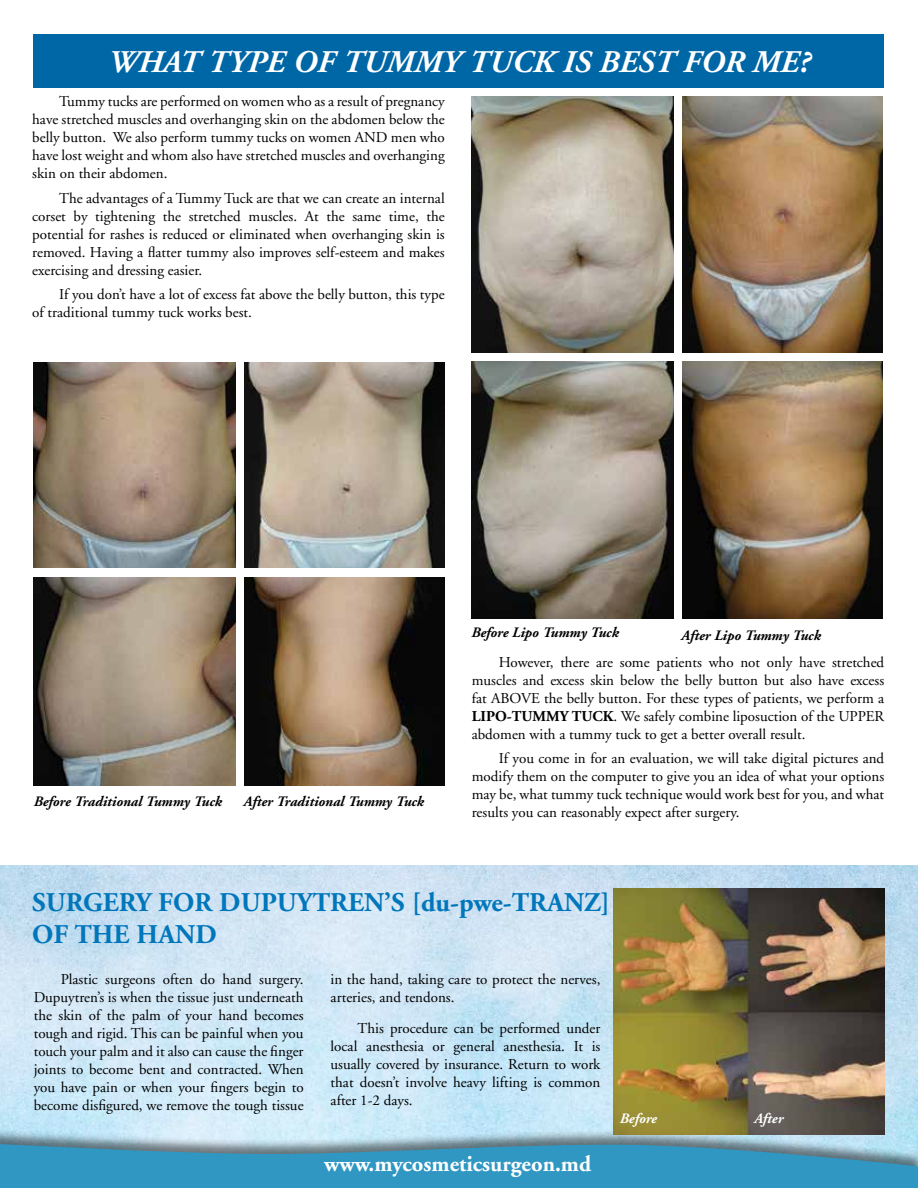
<style>
.page{position:relative;width:918px;height:1188px;background:#fff}
.page>*{position:absolute;margin:0;border:0;box-sizing:border-box;transform-origin:0 0}
.t1{font:italic 700 31.5px "Adobe Garamond";color:#fff}
.t2{font:700 27px/32.4px "Adobe Garamond";color:#0076bb}
.t3{font:700 22.5px "Adobe Garamond";color:#fff}
.t4{font:15px/18px "Adobe Garamond";color:#000;text-align:justify}
.t5{font:italic 700 14.4px "Adobe Garamond";color:#000}
.t6{font:italic 700 14.4px "Adobe Garamond";color:#fff}
.s1{font-weight:700}
</style>
<div class="page">
<img style="left:0;top:865px;width:918px;height:263px">
<div style="left:0;top:1128px;width:918px;height:60px;background:#000;opacity:.5"></div>
<svg style="left:0;top:1143px;width:918px;height:45px"></svg>
<div style="left:34px;top:34px;width:850px;height:53px;background:#0067a6"></div>
<img style="left:34px;top:578px;width:202px;height:207px">
<img style="left:34px;top:362px;width:202px;height:205px">
<img style="left:471px;top:96px;width:202px;height:257px">
<img style="left:471px;top:362px;width:202px;height:256px">
<img style="left:244px;top:578px;width:201px;height:207px">
<img style="left:244px;top:362px;width:201px;height:205px">
<img style="left:682px;top:96px;width:201px;height:257px">
<img style="left:682px;top:362px;width:201px;height:256px">
<img style="left:613px;top:888px;width:271px;height:246px">
<h1 class="t1" style="left:108px;top:45px;width:704px">WHAT TYPE OF TUMMY TUCK IS BEST FOR ME?</h1>
<p class="t4" style="left:32px;top:92px;width:414px;text-indent:27px">Tummy tucks are performed on women who as a result of pregnancy have stretched muscles and overhanging skin on the abdomen below the belly button. We also perform tummy tucks on women AND men who have lost weight and whom also have stretched muscles and overhanging skin on their abdomen.</p>
<p class="t4" style="left:32px;top:189px;width:414px;text-indent:27px">The advantages of a Tummy Tuck are that we can create an internal corset by tightening the stretched muscles. At the same time, the potential for rashes is reduced or eliminated when overhanging skin is removed. Having a flatter tummy also improves self-esteem and makes exercising and dressing easier.</p>
<p class="t4" style="left:32px;top:286px;width:414px;text-indent:27px">If you don’t have a lot of excess fat above the belly button, this type of traditional tummy tuck works best.</p>
<p class="t5" style="left:34px;top:793px;width:190px">Before Traditional Tummy Tuck</p>
<p class="t5" style="left:244px;top:793px;width:182px">After Traditional Tummy Tuck</p>
<p class="t5" style="left:471px;top:625px;width:149px">Before Lipo Tummy Tuck</p>
<p class="t5" style="left:682px;top:628px;width:141px">After Lipo Tummy Tuck</p>
<p class="t4" style="left:472px;top:653px;width:414px;text-indent:27px">However, there are some patients who not only have stretched muscles and excess skin below the belly button but also have excess fat ABOVE the belly button. For these types of patients, we perform a <span class="s1">LIPO-TUMMY TUCK</span>. We safely combine liposuction of the UPPER abdomen with a tummy tuck to get a better overall result.</p>
<p class="t4" style="left:472px;top:750px;width:414px;text-indent:27px">If you come in for an evaluation, we will take digital pictures and modify them on the computer to give you an idea of what your options may be, what tummy tuck technique would work best for you, and what results you can reasonably expect after surgery.</p>
<h2 class="t2" style="left:32px;top:887px;width:579px">SURGERY FOR DUPUYTREN’S [du-pwe-TRANZ]<br>OF THE HAND</h2>
<p class="t4" style="left:34px;top:970px;width:271px;text-indent:27px">Plastic surgeons often do hand surgery.<br>Dupuytren’s is when the tissue just underneath the skin of the palm of your hand becomes tough and rigid. This can be painful when you touch your palm and it also can cause the finger joints to become bent and contracted. When you have pain or when your fingers begin to become disfigured, we remove the tough tissue</p>
<p class="t4" style="left:331px;top:970px;width:271px">in the hand, taking care to protect the nerves, arteries, and tendons.</p>
<p class="t4" style="left:331px;top:1020px;width:271px;text-indent:27px">This procedure can be performed under local anesthesia or general anesthesia. It is usually covered by insurance. Return to work that doesn’t involve heavy lifting is common after 1-2 days.</p>
<h3 class="t3" style="left:324px;top:1152px;width:268px">www.mycosmeticsurgeon.md</h3>
<p class="t6" style="left:620px;top:1111px;width:39px">Before</p>
<p class="t6" style="left:754px;top:1111px;width:31px">After</p>
</div>
